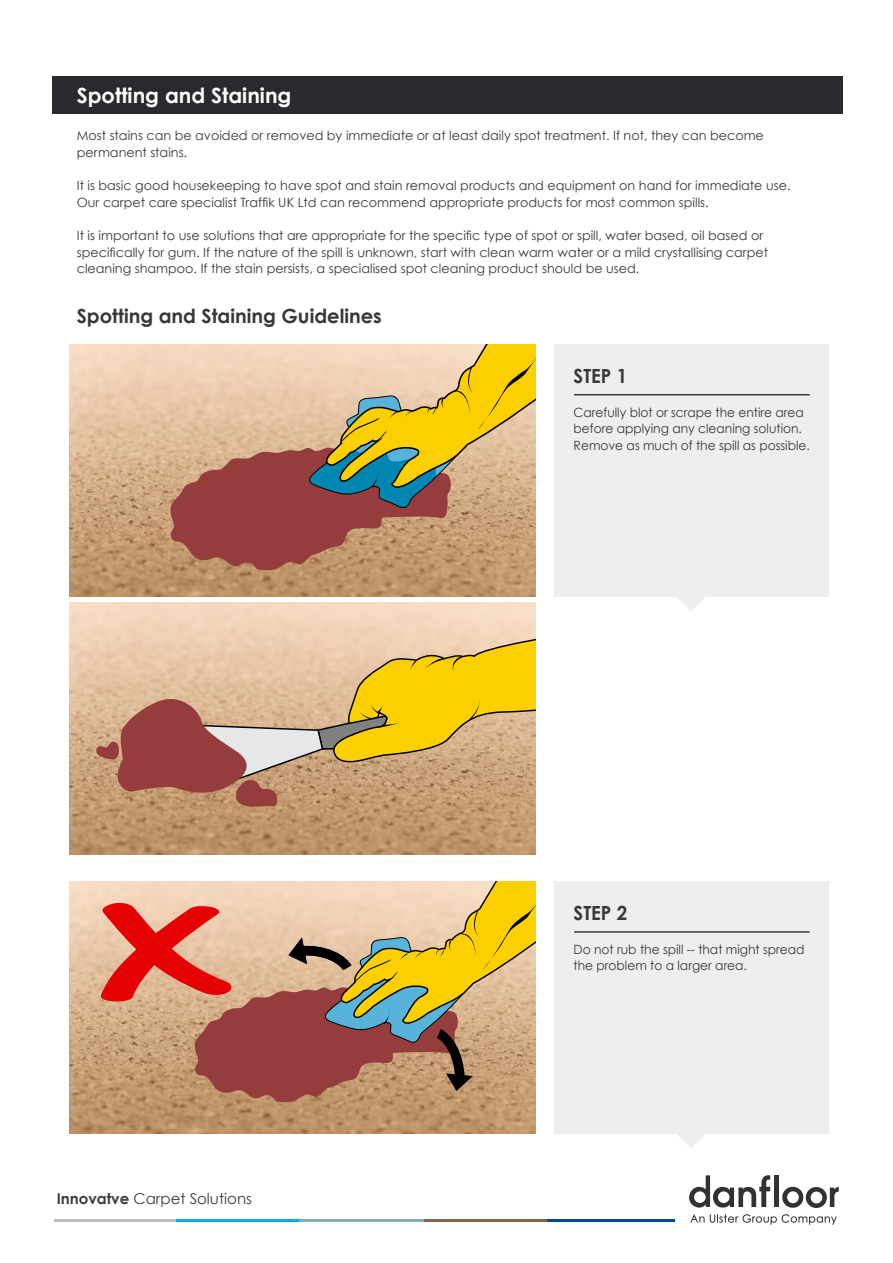
<style>
.page{position:relative;width:893px;height:1263px;background:#fff}
.page>*{position:absolute;margin:0;border:0;box-sizing:border-box;transform-origin:0 0}
.t1{font:700 21px "Century Gothic";color:#fff}
.t2{font:700 19.5px "Century Gothic";color:#39373a}
.t3{font:700 19.5px "Century Gothic";color:#39373a;scale:.96 1}
.t4{font:15px "Century Gothic";color:#3e3b3f}
.t5{font:12.75px/16.5px "Century Gothic";color:#39373a}
.t6{font:12.75px/16.5px "Century Gothic";color:#39373a;scale:.96 1}
.s1{font-weight:700}
</style>
<div class="page">
<img style="left:70px;top:344px;width:465px;height:252px">
<div style="left:52px;top:76px;width:791px;height:38px;background:#2a292d"></div>
<img style="left:70px;top:603px;width:465px;height:252px">
<img style="left:70px;top:882px;width:465px;height:252px">
<svg style="left:170px;top:344px;width:365px;height:226px;background:#c39b6e"></svg>
<div style="left:554px;top:344px;width:274px;height:252px;background:#edeeef"></div>
<svg style="left:94px;top:631px;width:441px;height:178px;background:#d2a96e"></svg>
<svg style="left:99px;top:882px;width:436px;height:220px;background:#c8946b"></svg>
<hr style="left:175px;top:1219px;width:125px;height:3px;background:#00b0d6">
<hr style="left:54px;top:1219px;width:122px;height:3px;background:#bbbdc3">
<hr style="left:423px;top:1219px;width:124px;height:3px;background:#826b4b">
<hr style="left:299px;top:1219px;width:124px;height:3px;background:#85afb1">
<hr style="left:547px;top:1219px;width:127px;height:3px;background:#004a92">
<div style="left:774px;top:1175px;width:5px;height:32px;background:#343135"></div>
<svg style="left:782px;top:1187px;width:57px;height:21px"></svg>
<svg style="left:689px;top:1175px;width:81px;height:32px"></svg>
<svg style="left:690px;top:1214px;width:147px;height:11px"></svg>
<hr style="left:574px;top:394px;width:236px;height:1px;background:#39373a">
<svg style="left:676px;top:596px;width:30px;height:15px"></svg>
<div style="left:554px;top:882px;width:274px;height:252px;background:#edeeef"></div>
<hr style="left:574px;top:931px;width:236px;height:2px;background:#39373a">
<svg style="left:677px;top:1134px;width:28px;height:14px"></svg>
<h1 class="t1" style="left:77px;top:82px;width:216px">Spotting and Staining</h1>
<p class="t5" style="left:77px;top:127px;width:689px">Most stains can be avoided or removed by immediate or at least daily spot treatment. If not, they can become permanent stains.</p>
<p class="t5" style="left:77px;top:177px;width:715px">It is basic good housekeeping to have spot and stain removal products and equipment on hand for immediate use.<br>Our carpet care specialist Traffik UK Ltd can recommend appropriate products for most common spills.</p>
<p class="t5" style="left:77px;top:227px;width:693px">It is important to use solutions that are appropriate for the specific type of spot or spill, water based, oil based or specifically for gum. If the nature of the spill is unknown, start with clean warm water or a mild crystallising carpet cleaning shampoo. If the stain persists, a specialised spot cleaning product should be used.</p>
<h2 class="t2" style="left:77px;top:304px;width:306px">Spotting and Staining Guidelines</h2>
<h2 class="t3" style="left:574px;top:364px;width:57px">STEP 1</h2>
<p class="t6" style="left:574px;top:404px;width:248px">Carefully blot or scrape the entire area before applying any cleaning solution.<br>Remove as much of the spill as possible.</p>
<p class="t4" style="left:57px;top:1189px;width:197px"><span class="s1">Innovatve</span> Carpet Solutions</p>
<h2 class="t3" style="left:574px;top:901px;width:57px">STEP 2</h2>
<p class="t6" style="left:574px;top:941px;width:242px">Do not rub the spill -- that might spread the problem to a larger area.</p>
</div>
